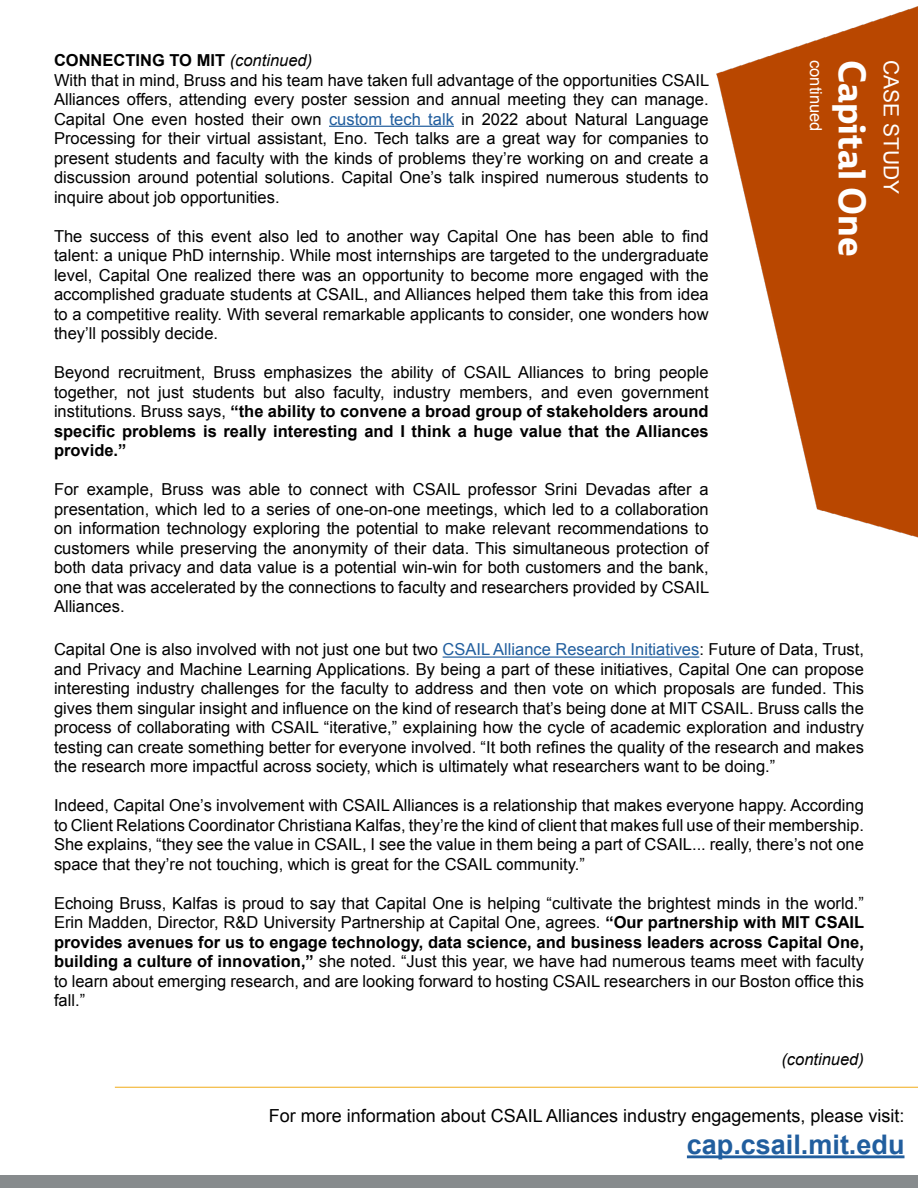
<style>
.page{position:relative;width:918px;height:1188px;background:#fff}
.page>*{position:absolute;margin:0;border:0;box-sizing:border-box;transform-origin:0 0}
.t1{font:700 37.5px "CSAIL Ebony";color:#fff}
.t2{font:700 27px "Arial";color:#215e9e}
.t3{font:21px "Arial";color:#fff}
.t4{font:18px "Arial";color:#000}
.t5{font:16.5px/19.5px "Arial";color:#000;text-align:justify}
.t6{font:italic 16.5px "Arial";color:#000}
.t7{font:16.5px "Arial";color:#fff}
.s1{font-weight:700}
.s2{font-style:italic}
.s3{color:#215e9e}
</style>
<div class="page">
<img style="left:716px;top:6px;width:202px;height:532px">
<hr style="left:329px;top:126px;width:125px;height:1px;background:#215e9e">
<hr style="left:115px;top:1087px;width:803px;height:1px;background:#f2b125">
<hr style="left:443px;top:656px;width:256px;height:2px;background:#215e9e">
<div style="left:0;top:1175px;width:918px;height:13px;background:#878b8d"></div>
<hr style="left:687px;top:1155px;width:218px;height:3px;background:#215e9e">
<p class="t5" style="left:54px;top:51px;width:657px;text-align:left"><span class="s1">CONNECTING TO MIT</span> <span class="s2">(continued)<br></span>With that in mind, Bruss and his team have taken full advantage of the opportunities CSAIL Alliances offers, attending every poster session and annual meeting they can manage.<br>Capital One even hosted their own <span class="s3">custom tech talk</span> in 2022 about Natural Language Processing for their virtual assistant, Eno. Tech talks are a great way for companies to present students and faculty with the kinds of problems they’re working on and create a discussion around potential solutions. Capital One’s talk inspired numerous students to inquire about job opportunities.</p>
<p class="t5" style="left:54px;top:226px;width:656px">The success of this event also led to another way Capital One has been able to find talent: a unique PhD internship. While most internships are targeted to the undergraduate level, Capital One realized there was an opportunity to become more engaged with the accomplished graduate students at CSAIL, and Alliances helped them take this from idea to a competitive reality. With several remarkable applicants to consider, one wonders how they’ll possibly decide.</p>
<p class="t5" style="left:54px;top:363px;width:656px">Beyond recruitment, Bruss emphasizes the ability of CSAIL Alliances to bring people together, not just students but also faculty, industry members, and even government institutions. Bruss says, <span class="s1">“the ability to convene a broad group of stakeholders around specific problems is really interesting and I think a huge value that the Alliances provide.”</span></p>
<p class="t5" style="left:54px;top:480px;width:657px">For example, Bruss was able to connect with CSAIL professor Srini Devadas after a presentation, which led to a series of one-on-one meetings, which led to a collaboration on information technology exploring the potential to make relevant recommendations to customers while preserving the anonymity of their data. This simultaneous protection of both data privacy and data value is a potential win-win for both customers and the bank, one that was accelerated by the connections to faculty and researchers provided by CSAIL Alliances.</p>
<p class="t7" style="left:827px;top:60px;width:73px;rotate:90deg">continued</p>
<h1 class="t1" style="left:875px;top:60px;width:198px;rotate:90deg">Capital One</h1>
<p class="t3" style="left:905px;top:60px;width:136px;rotate:90deg">CASE STUDY</p>
<p class="t5" style="left:54px;top:640px;width:812px">Capital One is also involved with not just one but two <span class="s3">CSAIL Alliance Research Initiatives</span>: Future of Data, Trust, and Privacy and Machine Learning Applications. By being a part of these initiatives, Capital One can propose interesting industry challenges for the faculty to address and then vote on which proposals are funded. This gives them singular insight and influence on the kind of research that’s being done at MIT CSAIL. Bruss calls the process of collaborating with CSAIL “iterative,” explaining how the cycle of academic exploration and industry testing can create something better for everyone involved. “It both refines the quality of the research and makes the research more impactful across society, which is ultimately what researchers want to be doing.”</p>
<p class="t5" style="left:54px;top:796px;width:811px">Indeed, Capital One’s involvement with CSAIL Alliances is a relationship that makes everyone happy. According to Client Relations Coordinator Christiana Kalfas, they’re the kind of client that makes full use of their membership.<br>She explains, “they see the value in CSAIL, I see the value in them being a part of CSAIL... really, there’s not one space that they’re not touching, which is great for the CSAIL community.”</p>
<p class="t5" style="left:54px;top:894px;width:812px">Echoing Bruss, Kalfas is proud to say that Capital One is helping “cultivate the brightest minds in the world.” Erin Madden, Director, R&amp;D University Partnership at Capital One, agrees. <span class="s1">“Our partnership with MIT CSAIL provides avenues for us to engage technology, data science, and business leaders across Capital One, building a culture of innovation,”</span> she noted. “Just this year, we have had numerous teams meet with faculty to learn about emerging research, and are looking forward to hosting CSAIL researchers in our Boston office this fall.”</p>
<p class="t6" style="left:781px;top:1048px;width:84px">(continued)</p>
<p class="t4" style="left:269px;top:1103px;width:637px">For more information about CSAIL Alliances industry engagements, please visit:</p>
<h2 class="t2" style="left:687px;top:1127px;width:219px">cap.csail.mit.edu</h2>
</div>
